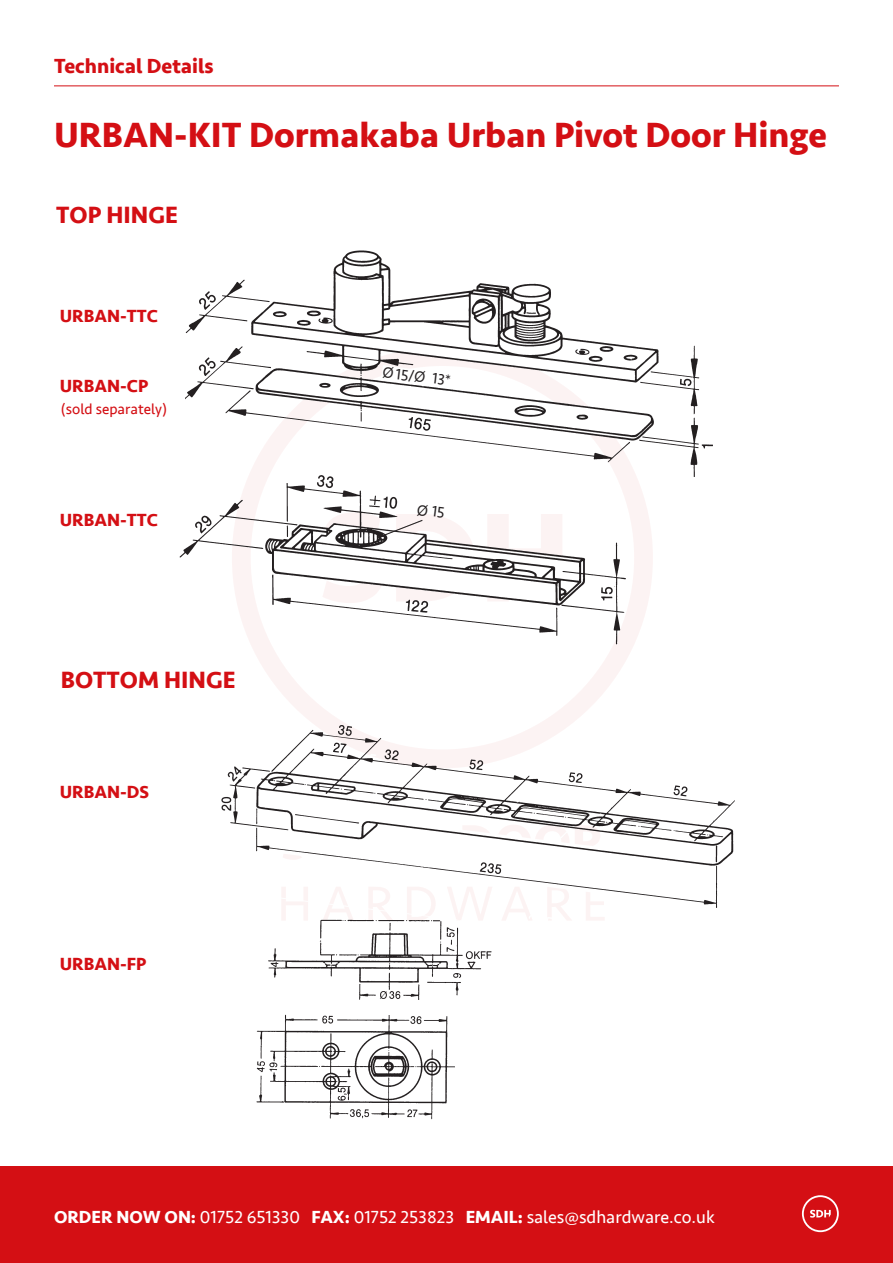
<style>
.page{position:relative;width:893px;height:1263px;background:#fff}
.page>*{position:absolute;margin:0;border:0;box-sizing:border-box;transform-origin:0 0}
.t1{font:700 36px "Seravek";color:#d40f14}
.t2{font:700 24.3px "Seravek";color:#d40f14}
.t3{font:700 21px "Seravek";color:#d40f14}
.t4{font:700 18.15px "Seravek";color:#d40f14}
.t5{font:18px "Seravek";color:#fff}
.t6{font:15.6px "Seravek";color:#231f20;scale:.95 1}
.t7{font:15px "Seravek";color:#d40f14}
.s1{font-weight:700}
</style>
<div class="page">
<div style="left:0;top:1166px;width:893px;height:97px;background:#d40f14"></div>
<svg style="left:802px;top:1195px;width:37px;height:37px"></svg>
<hr style="left:54px;top:85px;width:785px;height:1px;background:#d40f14">
<svg style="left:252px;top:478px;width:401px;height:244px"></svg>
<img style="left:185px;top:250px;width:528px;height:227px">
<img style="left:179px;top:471px;width:450px;height:175px">
<svg style="left:381px;top:365px;width:37px;height:19px"></svg>
<img style="left:221px;top:722px;width:514px;height:187px">
<img style="left:256px;top:917px;width:236px;height:203px">
<svg style="left:322px;top:503px;width:153px;height:100px"></svg>
<p class="t3" style="left:54px;top:50px;width:161px">Technical Details</p>
<h1 class="t1" style="left:54px;top:107px;width:775px">URBAN-KIT Dormakaba Urban Pivot Door Hinge</h1>
<h2 class="t2" style="left:56px;top:195px;width:123px">TOP HINGE</h2>
<p class="t4" style="left:60px;top:302px;width:100px">URBAN-TTC</p>
<p class="t4" style="left:60px;top:372px;width:90px">URBAN-CP</p>
<p class="t7" style="left:61px;top:397px;width:108px">(sold separately)</p>
<p class="t4" style="left:60px;top:506px;width:100px">URBAN-TTC</p>
<h2 class="t2" style="left:61px;top:660px;width:176px">BOTTOM HINGE</h2>
<p class="t4" style="left:60px;top:777px;width:91px">URBAN-DS</p>
<p class="t4" style="left:60px;top:949px;width:88px">URBAN-FP</p>
<p class="t6" style="left:384px;top:360px;width:74px;rotate:7deg">Ø 15/Ø 13*</p>
<p class="t5" style="left:54px;top:1203px;width:662px"><span class="s1">ORDER NOW ON:</span> 01752 651330 <span class="s1">FAX:</span> 01752 253823 <span class="s1">EMAIL:</span> sales@sdhardware.co.uk</p>
</div>
